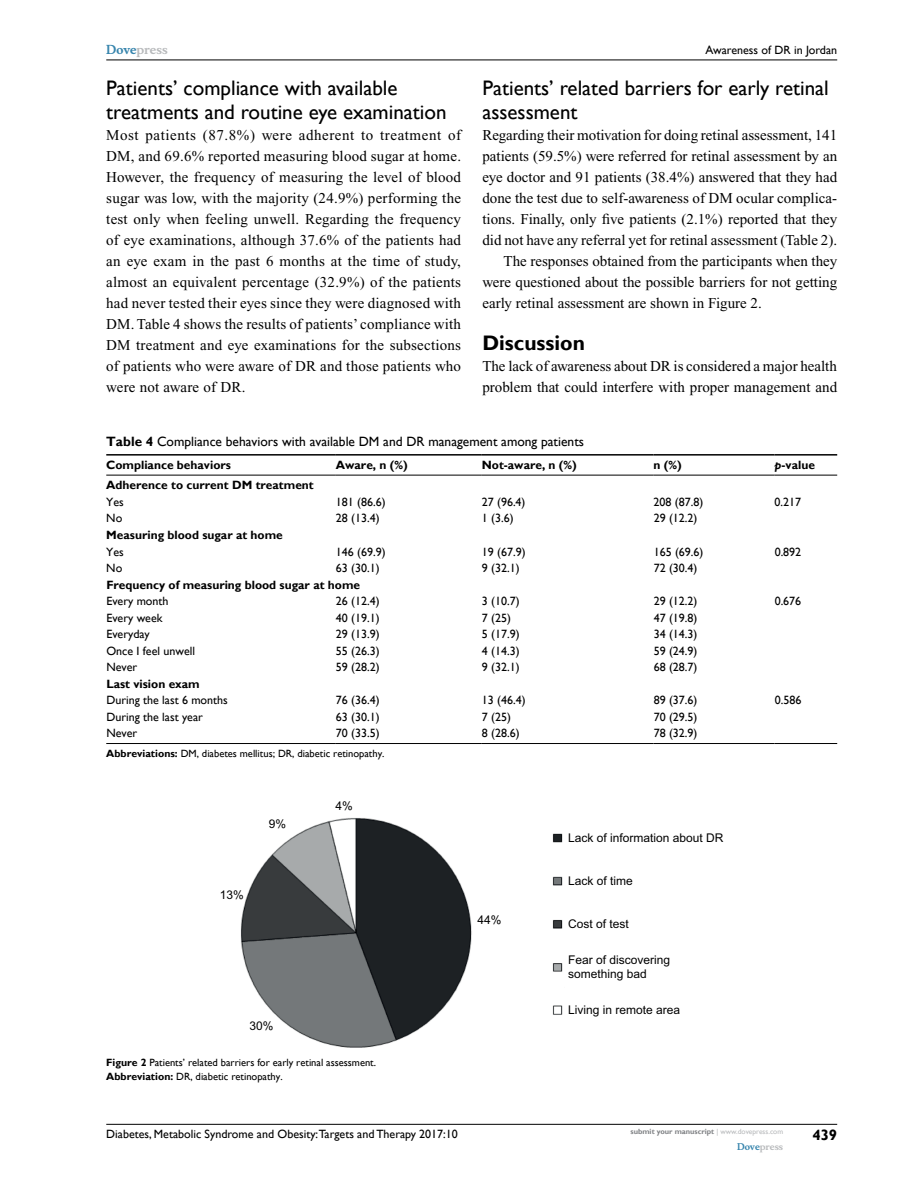
<style>
.page{position:relative;width:918px;height:1188px;background:#fff}
.page>*{position:absolute;margin:0;border:0;box-sizing:border-box;transform-origin:0 0}
.t1{font:21px/24px "Gill Sans";color:#000}
.t2{font:700 21px "Gill Sans";color:#000}
.t3{font:15px/21px "Times New Roman";color:#000;text-align:justify}
.t4{font:700 15px "Gill Sans";color:#000}
.t5{font:13.5px "Gill Sans";color:#000}
.t6{font:12px "Gill Sans";color:#000}
.t7{font:700 12px "Gill Sans";color:#000}
.t8{font:12px/14.4px "Arial";color:#000}
.t9{font:700 12px "Musee";color:#b8babc}
.t10{font:10.5px/13.5px "Gill Sans";color:#000}
.t11{font:700 9px "Musee";color:#b8babc}
.t12{font:700 7.5px "Gill Sans";color:#808285}
.s1{color:#3785ad}
.s2{font-weight:700}
.s3{font-style:italic}
.s4{font-weight:400;color:#b8babc}
</style>
<div class="page">
<hr style="left:106px;top:1124px;width:731px;height:1px;background:#000">
<hr style="left:106px;top:60px;width:731px;height:1px;background:#000">
<hr style="left:106px;top:454px;width:230px;height:2px;background:#000">
<hr style="left:336px;top:454px;width:146px;height:2px;background:#000">
<hr style="left:482px;top:454px;width:172px;height:2px;background:#000">
<hr style="left:654px;top:454px;width:121px;height:2px;background:#000">
<hr style="left:775px;top:454px;width:62px;height:2px;background:#000">
<hr style="left:106px;top:475px;width:230px;height:1px;background:#000">
<hr style="left:336px;top:475px;width:146px;height:1px;background:#000">
<hr style="left:482px;top:475px;width:172px;height:1px;background:#000">
<hr style="left:654px;top:475px;width:121px;height:1px;background:#000">
<hr style="left:775px;top:475px;width:62px;height:1px;background:#000">
<hr style="left:106px;top:743px;width:230px;height:1px;background:#000">
<hr style="left:336px;top:743px;width:146px;height:1px;background:#000">
<hr style="left:482px;top:743px;width:172px;height:1px;background:#000">
<hr style="left:654px;top:743px;width:121px;height:1px;background:#000">
<hr style="left:775px;top:743px;width:62px;height:1px;background:#000">
<img style="left:240px;top:818px;width:323px;height:229px">
<p class="t9" style="left:106px;top:43px;width:63px"><span class="s1">Dove</span>press</p>
<h1 class="t1" style="left:106px;top:77px;width:342px">Patients’ compliance with available treatments and routine eye examination</h1>
<p class="t3" style="left:106px;top:125px;width:356px">Most patients (87.8%) were adherent to treatment of DM, and 69.6% reported measuring blood sugar at home.<br>However, the frequency of measuring the level of blood sugar was low, with the majority (24.9%) performing the test only when feeling unwell. Regarding the frequency of eye examinations, although 37.6% of the patients had an eye exam in the past 6 months at the time of study, almost an equivalent percentage (32.9%) of the patients had never tested their eyes since they were diagnosed with DM. Table 4 shows the results of patients’ compliance with DM treatment and eye examinations for the subsections of patients who were aware of DR and those patients who were not aware of DR.</p>
<p class="t6" style="left:706px;top:43px;width:133px">Awareness of DR in Jordan</p>
<h1 class="t1" style="left:482px;top:77px;width:348px">Patients’ related barriers for early retinal assessment</h1>
<p class="t3" style="left:482px;top:125px;width:356px">Regarding their motivation for doing retinal assessment, 141</p>
<p class="t3" style="left:482px;top:146px;width:356px">patients (59.5%) were referred for retinal assessment by an</p>
<p class="t3" style="left:482px;top:167px;width:356px">eye doctor and 91 patients (38.4%) answered that they had</p>
<p class="t3" style="left:482px;top:188px;width:356px">done the test due to self-awareness of DM ocular complica-</p>
<p class="t3" style="left:482px;top:209px;width:356px">tions. Finally, only five patients (2.1%) reported that they</p>
<p class="t3" style="left:482px;top:230px;width:356px">did not have any referral yet for retinal assessment (Table 2).</p>
<p class="t3" style="left:504px;top:251px;width:335px">The responses obtained from the participants when they</p>
<p class="t3" style="left:482px;top:272px;width:356px">were questioned about the possible barriers for not getting</p>
<p class="t3" style="left:482px;top:293px;width:281px">early retinal assessment are shown in Figure 2.</p>
<h1 class="t2" style="left:482px;top:331px;width:104px">Discussion</h1>
<p class="t3" style="left:482px;top:356px;width:356px">The lack of awareness about DR is considered a major health problem that could interfere with proper management and</p>
<p class="t5" style="left:106px;top:433px;width:479px"><span class="s2">Table 4</span> Compliance behaviors with available DM and DR management among patients</p>
<p class="t7" style="left:106px;top:458px;width:126px">Compliance behaviors</p>
<p class="t7" style="left:336px;top:458px;width:73px">Aware, n (%)</p>
<p class="t7" style="left:482px;top:458px;width:97px">Not-aware, n (%)</p>
<p class="t7" style="left:654px;top:458px;width:30px">n (%)</p>
<p class="t7" style="left:775px;top:458px;width:42px"><span class="s3">p</span>-value</p>
<p class="t7" style="left:106px;top:478px;width:209px">Adherence to current DM treatment</p>
<p class="t6" style="left:106px;top:495px;width:19px">Yes</p>
<p class="t6" style="left:336px;top:495px;width:51px">181 (86.6)</p>
<p class="t6" style="left:482px;top:495px;width:45px">27 (96.4)</p>
<p class="t6" style="left:654px;top:495px;width:51px">208 (87.8)</p>
<p class="t6" style="left:775px;top:495px;width:28px">0.217</p>
<p class="t6" style="left:106px;top:511px;width:17px">No</p>
<p class="t6" style="left:336px;top:511px;width:45px">28 (13.4)</p>
<p class="t6" style="left:482px;top:511px;width:33px">1 (3.6)</p>
<p class="t6" style="left:654px;top:511px;width:45px">29 (12.2)</p>
<p class="t7" style="left:106px;top:528px;width:178px">Measuring blood sugar at home</p>
<p class="t6" style="left:106px;top:545px;width:19px">Yes</p>
<p class="t6" style="left:336px;top:545px;width:51px">146 (69.9)</p>
<p class="t6" style="left:482px;top:545px;width:45px">19 (67.9)</p>
<p class="t6" style="left:654px;top:545px;width:51px">165 (69.6)</p>
<p class="t6" style="left:775px;top:545px;width:28px">0.892</p>
<p class="t6" style="left:106px;top:561px;width:17px">No</p>
<p class="t6" style="left:336px;top:561px;width:45px">63 (30.1)</p>
<p class="t6" style="left:482px;top:561px;width:39px">9 (32.1)</p>
<p class="t6" style="left:654px;top:561px;width:45px">72 (30.4)</p>
<p class="t7" style="left:106px;top:577px;width:255px">Frequency of measuring blood sugar at home</p>
<p class="t6" style="left:106px;top:594px;width:64px">Every month</p>
<p class="t6" style="left:336px;top:594px;width:45px">26 (12.4)</p>
<p class="t6" style="left:482px;top:594px;width:39px">3 (10.7)</p>
<p class="t6" style="left:654px;top:594px;width:45px">29 (12.2)</p>
<p class="t6" style="left:775px;top:594px;width:28px">0.676</p>
<p class="t6" style="left:106px;top:611px;width:58px">Every week</p>
<p class="t6" style="left:336px;top:611px;width:45px">40 (19.1)</p>
<p class="t6" style="left:482px;top:611px;width:31px">7 (25)</p>
<p class="t6" style="left:654px;top:611px;width:45px">47 (19.8)</p>
<p class="t6" style="left:106px;top:627px;width:45px">Everyday</p>
<p class="t6" style="left:336px;top:627px;width:45px">29 (13.9)</p>
<p class="t6" style="left:482px;top:627px;width:39px">5 (17.9)</p>
<p class="t6" style="left:654px;top:627px;width:45px">34 (14.3)</p>
<p class="t6" style="left:106px;top:644px;width:90px">Once I feel unwell</p>
<p class="t6" style="left:336px;top:644px;width:45px">55 (26.3)</p>
<p class="t6" style="left:482px;top:644px;width:39px">4 (14.3)</p>
<p class="t6" style="left:654px;top:644px;width:45px">59 (24.9)</p>
<p class="t6" style="left:106px;top:660px;width:32px">Never</p>
<p class="t6" style="left:336px;top:660px;width:45px">59 (28.2)</p>
<p class="t6" style="left:482px;top:660px;width:39px">9 (32.1)</p>
<p class="t6" style="left:654px;top:660px;width:45px">68 (28.7)</p>
<p class="t7" style="left:106px;top:677px;width:95px">Last vision exam</p>
<p class="t6" style="left:106px;top:693px;width:123px">During the last 6 months</p>
<p class="t6" style="left:336px;top:693px;width:45px">76 (36.4)</p>
<p class="t6" style="left:482px;top:693px;width:45px">13 (46.4)</p>
<p class="t6" style="left:654px;top:693px;width:45px">89 (37.6)</p>
<p class="t6" style="left:775px;top:693px;width:28px">0.586</p>
<p class="t6" style="left:106px;top:710px;width:98px">During the last year</p>
<p class="t6" style="left:336px;top:710px;width:45px">63 (30.1)</p>
<p class="t6" style="left:482px;top:710px;width:31px">7 (25)</p>
<p class="t6" style="left:654px;top:710px;width:45px">70 (29.5)</p>
<p class="t6" style="left:106px;top:726px;width:32px">Never</p>
<p class="t6" style="left:336px;top:726px;width:45px">70 (33.5)</p>
<p class="t6" style="left:482px;top:726px;width:39px">8 (28.6)</p>
<p class="t6" style="left:654px;top:726px;width:45px">78 (32.9)</p>
<p class="t10" style="left:106px;top:747px;width:280px"><span class="s2">Abbreviations:</span> DM, diabetes mellitus; DR, diabetic retinopathy.</p>
<p class="t8" style="left:220px;top:887px;width:26px">13%</p>
<p class="t8" style="left:269px;top:816px;width:19px">9%</p>
<p class="t8" style="left:250px;top:1019px;width:26px">30%</p>
<p class="t8" style="left:335px;top:799px;width:19px">4%</p>
<p class="t10" style="left:106px;top:1056px;width:271px"><span class="s2">Figure 2</span> Patients’ related barriers for early retinal assessment.<br><span class="s2">Abbreviation:</span> DR, diabetic retinopathy.</p>
<p class="t8" style="left:477px;top:913px;width:26px">44%</p>
<p class="t8" style="left:568px;top:831px;width:157px">Lack of information about DR</p>
<p class="t8" style="left:568px;top:874px;width:66px">Lack of time</p>
<p class="t8" style="left:568px;top:917px;width:62px">Cost of test</p>
<p class="t8" style="left:568px;top:952px;width:104px">Fear of discovering something bad</p>
<p class="t8" style="left:568px;top:1002px;width:114px">Living in remote area</p>
<p class="t6" style="left:106px;top:1127px;width:353px">Diabetes, Metabolic Syndrome and Obesity:Targets and Therapy 2017:10</p>
<p class="t12" style="left:631px;top:1127px;width:154px">submit your manuscript <span class="s4">| www.dovepress.com</span></p>
<p class="t11" style="left:737px;top:1141px;width:48px"><span class="s1">Dove</span>press</p>
<p class="t4" style="left:812px;top:1126px;width:26px">439</p>
</div>
